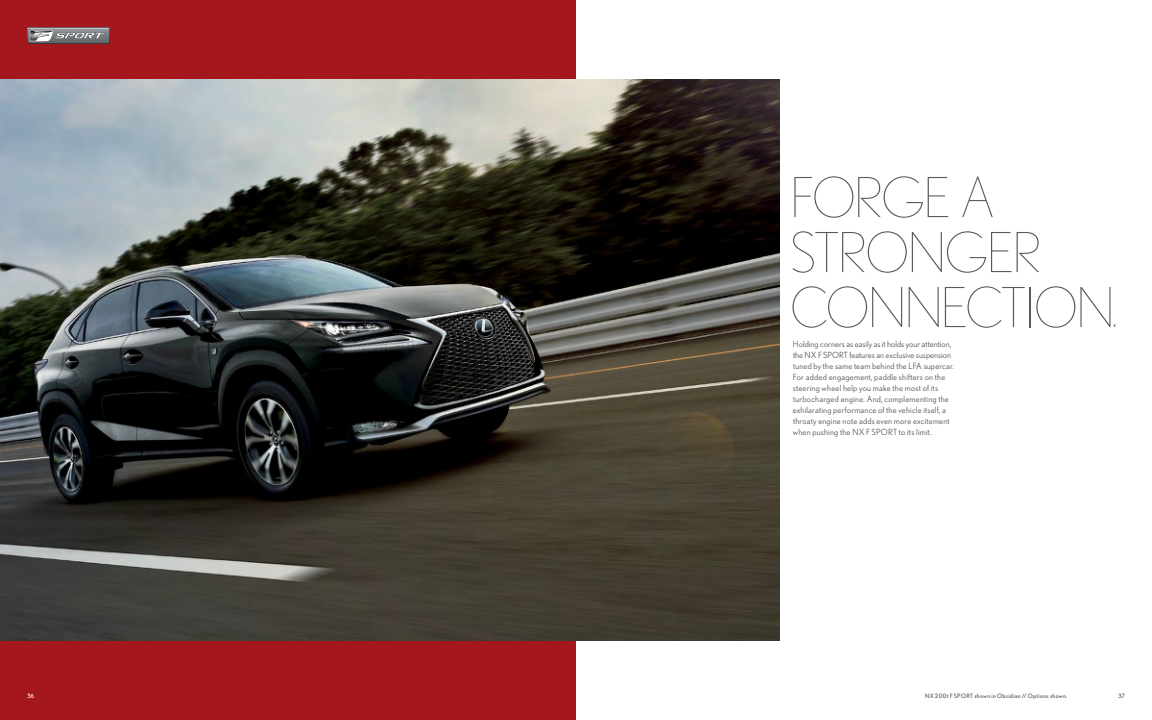
<style>
.page{position:relative;width:1152px;height:720px;background:#fff}
.page>*{position:absolute;margin:0;border:0;box-sizing:border-box;transform-origin:0 0}
.Headlines-light{font:200 55px "Nobel";letter-spacing:-.04em;color:#58595b}
.Body_copy{font:8.5px/11px "Nobel";letter-spacing:.02em;color:#58595b}
.t1{font:6px "Nobel";letter-spacing:.055em;color:#58595b}
.t2{font:6px "Nobel";color:#fff}
.s1{font-size:33px}
</style>
<div class="page">
<div style="left:0;top:0;width:576px;height:720px;background:#a4181d"></div>
<img style="left:0;top:79px;width:780px;height:562px">
<svg style="left:27px;top:27px;width:83px;height:17px"></svg>
<p class="Headlines-light" style="left:790px;top:167px;width:206px">FORGE A</p>
<p class="Headlines-light" style="left:790px;top:222px;width:253px">STRONGER</p>
<p class="Headlines-light" style="left:790px;top:277px;width:330px">CONNECTION<span class="s1">.</span></p>
<p class="Body_copy" style="left:793px;top:338px;width:163px">Holding corners as easily as it holds your attention, the NX F SPORT features an exclusive suspension tuned by the same team behind the LFA supercar.<br>For added engagement, paddle shifters on the steering wheel help you make the most of its turbocharged engine. And, complementing the exhilarating performance of the vehicle itself, a throaty engine note adds even more excitement when pushing the NX F SPORT to its limit.</p>
<p class="t2" style="left:27px;top:692px;width:9px">36</p>
<p class="t1" style="left:925px;top:692px;width:144px">NX 200t F SPORT shown in Obsidian // Options shown.</p>
<p class="t1" style="left:1118px;top:692px;width:8px">37</p>
</div>
